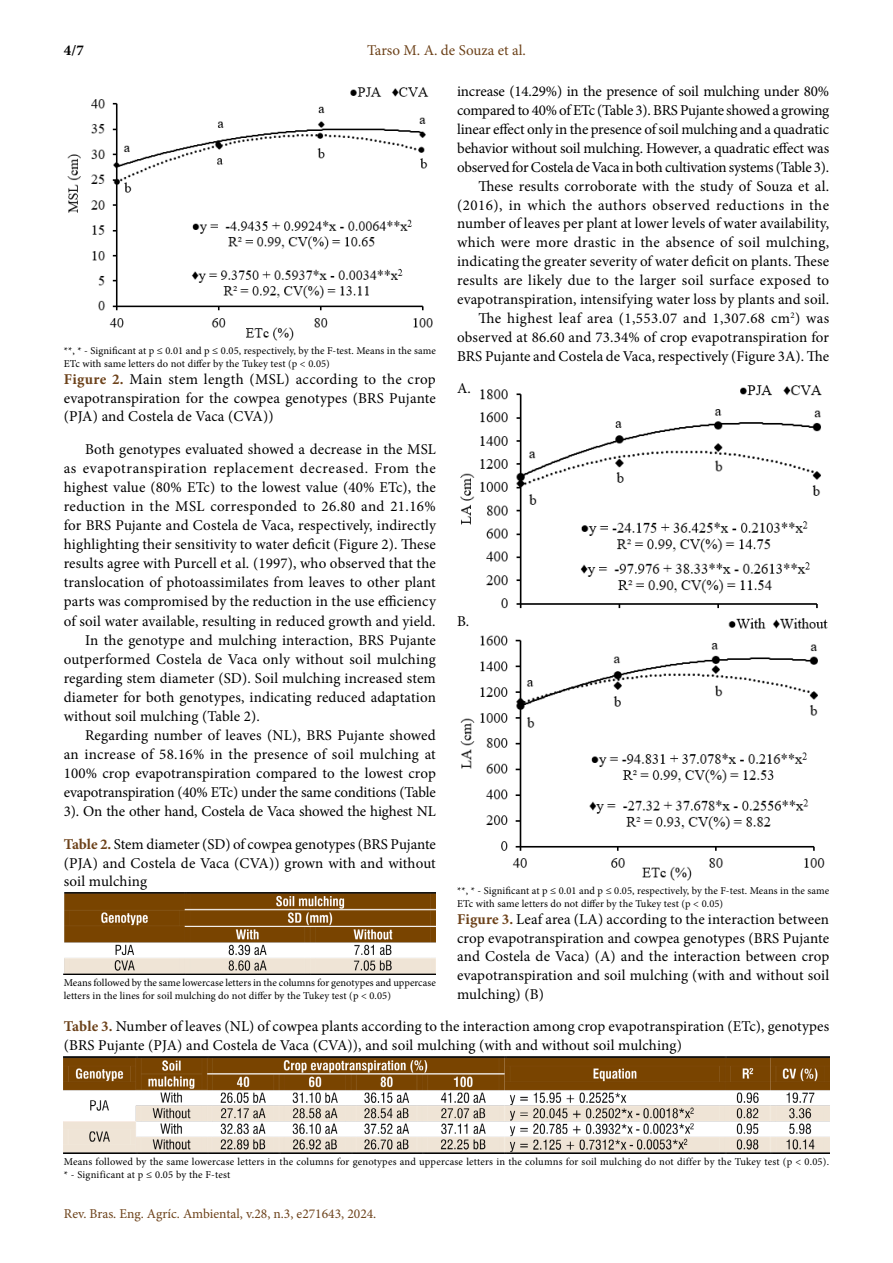
<style>
.page{position:relative;width:893px;height:1263px;background:#fff}
.page>*{position:absolute;margin:0;border:0;box-sizing:border-box;transform-origin:0 0}
.t1{font:15px/18.9px "Minion Pro";letter-spacing:.005em;color:#000;text-align:justify}
.t2{font:15px "Minion Pro";letter-spacing:-.015em;color:#000}
.t3{font:15px "Minion Pro";letter-spacing:.04em;color:#000}
.t4{font:15px "Minion Pro";letter-spacing:.025em;color:#000}
.t5{font:15px "Minion Pro";color:#6c4119}
.t6{font:700 15px "Minion Pro";color:#000}
.t7{font:13.5px "Minion Pro";color:#6c4119}
.t8{font:10.5px/12.6px "Minion Pro";letter-spacing:.01em;color:#000}
.s1{font-weight:700;color:#6c4119}
</style>
<div class="page">
<img style="left:67px;top:87px;width:366px;height:254px">
<img style="left:64px;top:1056px;width:765px;height:97px">
<img style="left:64px;top:893px;width:372px;height:81px">
<img style="left:460px;top:618px;width:368px;height:263px">
<img style="left:460px;top:385px;width:362px;height:224px">
<p class="t6" style="left:64px;top:40px;width:21px">4/7</p>
<p class="t5" style="left:367px;top:40px;width:160px">Tarso M. A. de Souza et al.</p>
<p class="t8" style="left:64px;top:344px;width:374px">**, * - Significant at p ≤ 0.01 and p ≤ 0.05, respectively, by the F-test. Means in the same<br>ETc with same letters do not differ by the Tukey test (p &lt; 0.05)</p>
<p class="t1" style="left:64px;top:370px;width:374px"><span class="s1">Figure 2.</span> Main stem length (MSL) according to the crop evapotranspiration for the cowpea genotypes (BRS Pujante (PJA) and Costela de Vaca (CVA))</p>
<p class="t1" style="left:85px;top:439px;width:352px">Both genotypes evaluated showed a decrease in the MSL</p>
<p class="t3" style="left:64px;top:458px;width:374px">as evapotranspiration replacement decreased. From the</p>
<p class="t1" style="left:64px;top:478px;width:373px">highest value (80% ETc) to the lowest value (40% ETc), the</p>
<p class="t4" style="left:64px;top:496px;width:374px">reduction in the MSL corresponded to 26.80 and 21.16%</p>
<p class="t1" style="left:64px;top:516px;width:374px">for BRS Pujante and Costela de Vaca, respectively, indirectly</p>
<p class="t1" style="left:64px;top:535px;width:374px">highlighting their sensitivity to water deficit (Figure 2). These</p>
<p class="t1" style="left:64px;top:554px;width:373px">results agree with Purcell et al. (1997), who observed that the</p>
<p class="t1" style="left:64px;top:573px;width:374px">translocation of photoassimilates from leaves to other plant</p>
<p class="t1" style="left:64px;top:592px;width:374px">parts was compromised by the reduction in the use efficiency</p>
<p class="t1" style="left:64px;top:611px;width:373px">of soil water available, resulting in reduced growth and yield.</p>
<p class="t1" style="left:85px;top:630px;width:352px">In the genotype and mulching interaction, BRS Pujante</p>
<p class="t1" style="left:64px;top:649px;width:374px">outperformed Costela de Vaca only without soil mulching</p>
<p class="t1" style="left:64px;top:669px;width:374px">regarding stem diameter (SD). Soil mulching increased stem</p>
<p class="t1" style="left:64px;top:688px;width:374px">diameter for both genotypes, indicating reduced adaptation</p>
<p class="t1" style="left:64px;top:707px;width:198px">without soil mulching (Table 2).</p>
<p class="t1" style="left:85px;top:726px;width:352px">Regarding number of leaves (NL), BRS Pujante showed</p>
<p class="t1" style="left:64px;top:745px;width:374px">an increase of 58.16% in the presence of soil mulching at</p>
<p class="t1" style="left:64px;top:764px;width:374px">100% crop evapotranspiration compared to the lowest crop</p>
<p class="t2" style="left:64px;top:782px;width:374px">evapotranspiration (40% ETc) under the same conditions (Table</p>
<p class="t2" style="left:64px;top:802px;width:374px">3). On the other hand, Costela de Vaca showed the highest NL</p>
<p class="t1" style="left:64px;top:835px;width:374px"><span class="s1">Table 2.</span> Stem diameter (SD) of cowpea genotypes (BRS Pujante (PJA) and Costela de Vaca (CVA)) grown with and without soil mulching</p>
<p class="t8" style="left:64px;top:977px;width:374px">Means followed by the same lowercase letters in the columns for genotypes and uppercase letters in the lines for soil mulching do not differ by the Tukey test (p &lt; 0.05)</p>
<p class="t1" style="left:457px;top:82px;width:374px;text-align:right">increase (14.29%) in the presence of soil mulching under 80% compared to 40% of ETc (Table 3). BRS Pujante showed a growing linear effect only in the presence of soil mulching and a quadratic behavior without soil mulching. However, a quadratic effect was observed for Costela de Vaca in both cultivation systems (Table 3).<br>These results corroborate with the study of Souza et al. (2016), in which the authors observed reductions in the number of leaves per plant at lower levels of water availability, which were more drastic in the absence of soil mulching, indicating the greater severity of water deficit on plants. These results are likely due to the larger soil surface exposed to evapotranspiration, intensifying water loss by plants and soil.<br>The highest leaf area (1,553.07 and 1,307.68 cm<sup>2</sup>) was observed at 86.60 and 73.34% of crop evapotranspiration for BRS Pujante and Costela de Vaca, respectively (Figure 3A). The</p>
<p class="t1" style="left:457px;top:379px;width:15px">A.</p>
<p class="t1" style="left:457px;top:611px;width:13px">B.</p>
<p class="t8" style="left:457px;top:884px;width:374px">**, * - Significant at p ≤ 0.01 and p ≤ 0.05, respectively, by the F-test. Means in the same<br>ETc with same letters do not differ by the Tukey test (p &lt; 0.05)</p>
<p class="t1" style="left:457px;top:910px;width:374px"><span class="s1">Figure 3.</span> Leaf area (LA) according to the interaction between crop evapotranspiration and cowpea genotypes (BRS Pujante and Costela de Vaca) (A) and the interaction between crop evapotranspiration and soil mulching (with and without soil mulching) (B)</p>
<p class="t1" style="left:64px;top:1017px;width:767px"><span class="s1">Table 3.</span> Number of leaves (NL) of cowpea plants according to the interaction among crop evapotranspiration (ETc), genotypes (BRS Pujante (PJA) and Costela de Vaca (CVA)), and soil mulching (with and without soil mulching)</p>
<p class="t8" style="left:64px;top:1156px;width:767px">Means followed by the same lowercase letters in the columns for genotypes and uppercase letters in the columns for soil mulching do not differ by the Tukey test (p &lt; 0.05). * - Significant at p ≤ 0.05 by the F-test</p>
<p class="t7" style="left:64px;top:1204px;width:314px">Rev. Bras. Eng. Agríc. Ambiental, v.28, n.3, e271643, 2024.</p>
</div>
